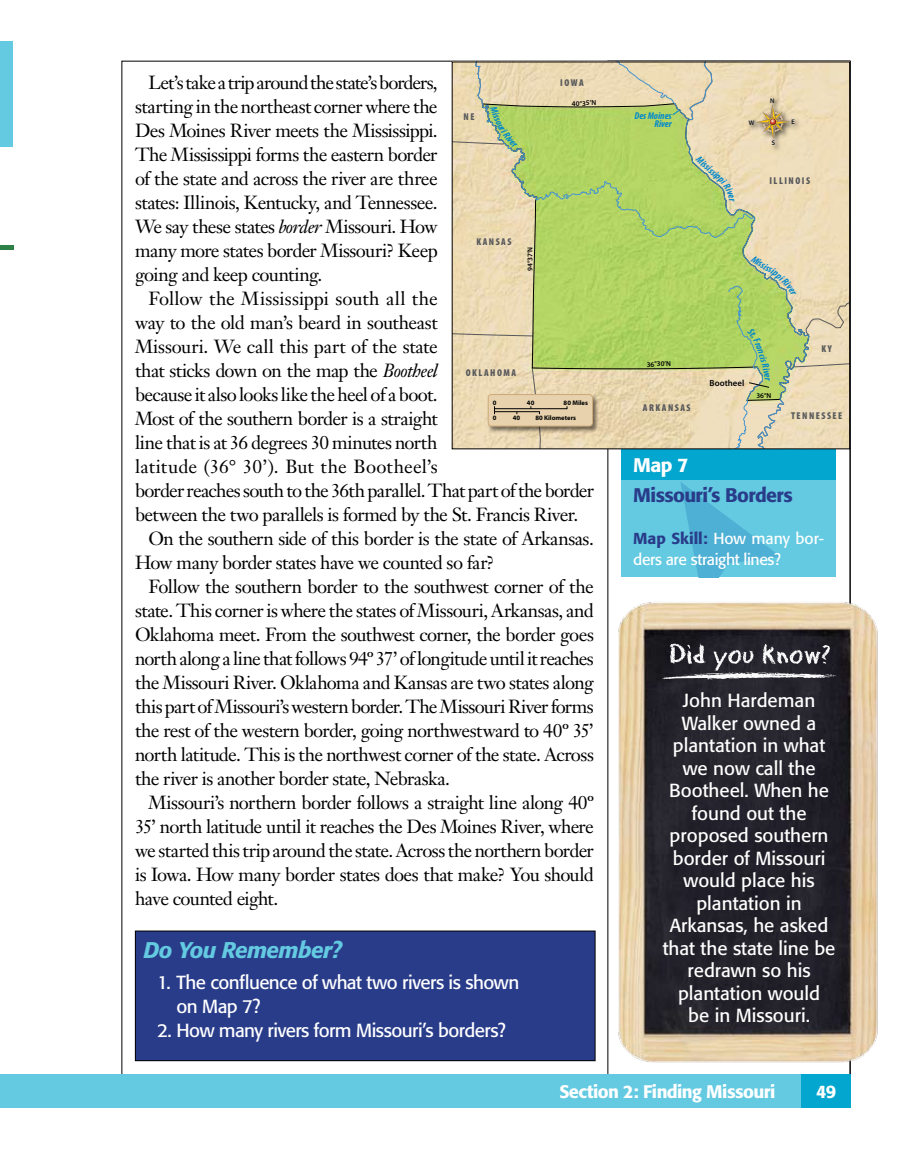
<style>
.page{position:relative;width:918px;height:1175px;background:#fff}
.page>*{position:absolute;margin:0;border:0;box-sizing:border-box;transform-origin:0 0}
.t1{font:italic 500 22.5px "Formata";letter-spacing:-.03em;color:#63cae1}
.t2{font:500 19.5px "Formata";letter-spacing:-.03em;color:#293c8a}
.t3{font:500 19.5px "Formata";color:#fff}
.t4{font:18.75px/24px "Janson Text";letter-spacing:-.03em;color:#000;text-align:justify}
.t5{font:18.75px/22.5px "Formata";color:#fff;text-align:center}
.t6{font:18.75px "Janson Text";letter-spacing:.005em;color:#000}
.t7{font:18.75px/24px "Formata";letter-spacing:-.025em;color:#fff}
.t8{font:18.75px "Formata";letter-spacing:-.03em;color:#fff}
.t9{font:18.75px "Janson Text";letter-spacing:-.005em;color:#000}
.t10{font:500 18px "Formata";letter-spacing:-.03em;color:#fff}
.t11{font:15.75px/21px "Formata";letter-spacing:-.02em;color:#fff}
.t12{font:11.1px/13.2px "Myriad Pro";color:#000}
.t13{font:900 condensed 9.9px "Myriad Pro";letter-spacing:.15em;color:#58595b}
.t14{font:italic 700 condensed 9.9px/7.8px "Myriad Pro";color:#0088cd;text-align:right}
.t15{font:600 8.85px "Myriad Pro";color:#000}
.t16{font:600 7.2px "Myriad Pro";color:#000}
.t17{font:700 6.6px "Myriad Pro";color:#000}
.s1{font-style:italic}
.s2{font-weight:500;color:#293c8a}
</style>
<div class="page">
<div style="left:0;top:40px;width:14px;height:106px;background:#63cae1"></div>
<hr style="left:0;top:245px;width:14px;height:4px;background:#2d8146">
<div style="left:0;top:1073px;width:850px;height:34px;background:#63cae1"></div>
<div style="left:801px;top:1073px;width:49px;height:34px;background:#03a6cf"></div>
<div style="left:621px;top:449px;width:215px;height:128px;background:#63cae1"></div>
<svg style="left:680px;top:482px;width:100px;height:95px"></svg>
<div style="left:621px;top:449px;width:215px;height:30px;background:#03a6cf"></div>
<div style="left:135px;top:931px;width:460px;height:129px;background:#293c8a"></div>
<div style="left:135px;top:930px;width:461px;height:131px;border:1px solid #000"></div>
<img style="left:454px;top:238px;width:156px;height:209px">
<svg style="left:454px;top:314px;width:27px;height:23px"></svg>
<svg style="left:481px;top:238px;width:129px;height:163px;background:#c9d486"></svg>
<svg style="left:454px;top:64px;width:156px;height:174px;background:#cad489"></svg>
<img style="left:486px;top:392px;width:115px;height:42px">
<div style="left:488px;top:394px;width:104px;height:32px;background:#e7d2ad;border-radius:3px"></div>
<div style="left:488px;top:394px;width:105px;height:32px;border:1px solid #ceaa7a;border-radius:3px"></div>
<svg style="left:494px;top:367px;width:74px;height:80px"></svg>
<img style="left:618px;top:595px;width:260px;height:471px">
<svg style="left:661px;top:643px;width:176px;height:36px;background:#55545a"></svg>
<svg style="left:452px;top:62px;width:66px;height:86px;background:#d5cf9f"></svg>
<svg style="left:610px;top:62px;width:240px;height:387px;background:#d0d394"></svg>
<p class="t4" style="left:135px;top:70px;width:304px;text-indent:14px">Let’s take a trip around the state’s borders, starting in the northeast corner where the Des Moines River meets the Mississippi.<br>The Mississippi forms the eastern border of the state and across the river are three states: Illinois, Kentucky, and Tennessee.<br>We say these states <span class="s1">border</span> Missouri. How many more states border Missouri? Keep going and keep counting.</p>
<p class="t6" style="left:148px;top:287px;width:291px">Follow the Mississippi south all the</p>
<p class="t4" style="left:135px;top:310px;width:304px">way to the old man’s beard in southeast</p>
<p class="t9" style="left:135px;top:335px;width:304px">Missouri. We call this part of the state</p>
<p class="t4" style="left:135px;top:358px;width:304px">that sticks down on the map the <span class="s1">Bootheel</span></p>
<p class="t4" style="left:135px;top:382px;width:304px">because it also looks like the heel of a boot.</p>
<p class="t4" style="left:135px;top:406px;width:304px">Most of the southern border is a straight</p>
<p class="t4" style="left:135px;top:430px;width:304px">line that is at 36 degrees 30 minutes north</p>
<p class="t6" style="left:135px;top:455px;width:304px">latitude (36° 30’). But the Bootheel’s</p>
<p class="t4" style="left:135px;top:478px;width:461px">border reaches south to the 36th parallel. That part of the border</p>
<p class="t4" style="left:135px;top:502px;width:445px">between the two parallels is formed by the St. Francis River.</p>
<p class="t4" style="left:148px;top:526px;width:447px">On the southern side of this border is the state of Arkansas.</p>
<p class="t4" style="left:135px;top:550px;width:361px">How many border states have we counted so far?</p>
<p class="t4" style="left:148px;top:574px;width:447px">Follow the southern border to the southwest corner of the</p>
<p class="t4" style="left:135px;top:598px;width:460px">state. This corner is where the states of Missouri, Arkansas, and</p>
<p class="t4" style="left:135px;top:622px;width:460px">Oklahoma meet. From the southwest corner, the border goes</p>
<p class="t4" style="left:135px;top:646px;width:460px">north along a line that follows 94º 37’ of longitude until it reaches</p>
<p class="t4" style="left:135px;top:670px;width:460px">the Missouri River. Oklahoma and Kansas are two states along</p>
<p class="t4" style="left:135px;top:694px;width:460px">this part of Missouri’s western border. The Missouri River forms</p>
<p class="t4" style="left:135px;top:718px;width:460px">the rest of the western border, going northwestward to 40º 35’</p>
<p class="t4" style="left:135px;top:742px;width:460px">north latitude. This is the northwest corner of the state. Across</p>
<p class="t4" style="left:135px;top:766px;width:316px">the river is another border state, Nebraska.</p>
<p class="t4" style="left:148px;top:790px;width:447px">Missouri’s northern border follows a straight line along 40º</p>
<p class="t4" style="left:135px;top:814px;width:460px">35’ north latitude until it reaches the Des Moines River, where</p>
<p class="t4" style="left:135px;top:838px;width:460px">we started this trip around the state. Across the northern border</p>
<p class="t4" style="left:135px;top:862px;width:460px">is Iowa. How many border states does that make? You should</p>
<p class="t4" style="left:135px;top:886px;width:145px">have counted eight.</p>
<p class="t13" style="left:560px;top:76px;width:25px">IOWA</p>
<p class="t16" style="left:572px;top:99px;width:26px;rotate:-1deg">40°35’N</p>
<p class="t13" style="left:464px;top:110px;width:12px">NE</p>
<p class="t14" style="left:635px;top:112px;width:39px">Des Moines<br>River</p>
<p class="t13" style="left:769px;top:174px;width:42px">ILLINOIS</p>
<p class="t13" style="left:476px;top:235px;width:37px">KANSAS</p>
<p class="t16" style="left:525px;top:271px;width:26px;rotate:-89deg">94°37’N</p>
<p class="t13" style="left:822px;top:342px;width:12px">KY</p>
<p class="t16" style="left:647px;top:359px;width:26px;rotate:-1deg">36°30’N</p>
<p class="t13" style="left:466px;top:367px;width:52px">OKLAHOMA</p>
<p class="t15" style="left:710px;top:377px;width:36px">Bootheel</p>
<p class="t16" style="left:756px;top:391px;width:16px;rotate:-1deg">36°N</p>
<p class="t17" style="left:493px;top:398px;width:5px">0</p>
<p class="t17" style="left:527px;top:398px;width:9px">40</p>
<p class="t17" style="left:564px;top:398px;width:26px">80 Miles</p>
<p class="t17" style="left:493px;top:414px;width:5px">0</p>
<p class="t17" style="left:513px;top:414px;width:9px">40</p>
<p class="t17" style="left:535px;top:414px;width:42px">80 Kilometers</p>
<p class="t13" style="left:643px;top:401px;width:49px">ARKANSAS</p>
<p class="t13" style="left:791px;top:409px;width:53px">TENNESSEE</p>
<p class="t3" style="left:633px;top:453px;width:57px">Map 7</p>
<p class="t2" style="left:633px;top:483px;width:161px">Missouri’s Borders</p>
<p class="t11" style="left:633px;top:528px;width:192px"><span class="s2">Map Skill:</span> How many bor&shy;ders are straight lines?</p>
<p class="t12" style="left:467px;top:499px;width:84px">Map 07<br>Missouri’s Borders</p>
<p class="t12" style="left:467px;top:538px;width:37px">6/11/08</p>
<p class="t5" style="left:663px;top:689px;width:174px">John Hardeman<br>Walker owned a plantation in what we now call the<br>Bootheel. When he found out the proposed southern border of Missouri would place his plantation in<br>Arkansas, he asked that the state line be redrawn so his plantation would<br>be in Missouri.</p>
<p class="t1" style="left:144px;top:936px;width:200px">Do You Remember?</p>
<p class="t7" style="left:177px;top:970px;width:344px;text-indent:-20px">1. The confluence of what two rivers is shown on Map 7?</p>
<p class="t8" style="left:157px;top:1018px;width:350px">2. How many rivers form Missouri’s borders?</p>
<p class="t10" style="left:559px;top:1080px;width:218px">Section 2: Finding Missouri</p>
<p class="t10" style="left:816px;top:1080px;width:22px">49</p>
</div>
